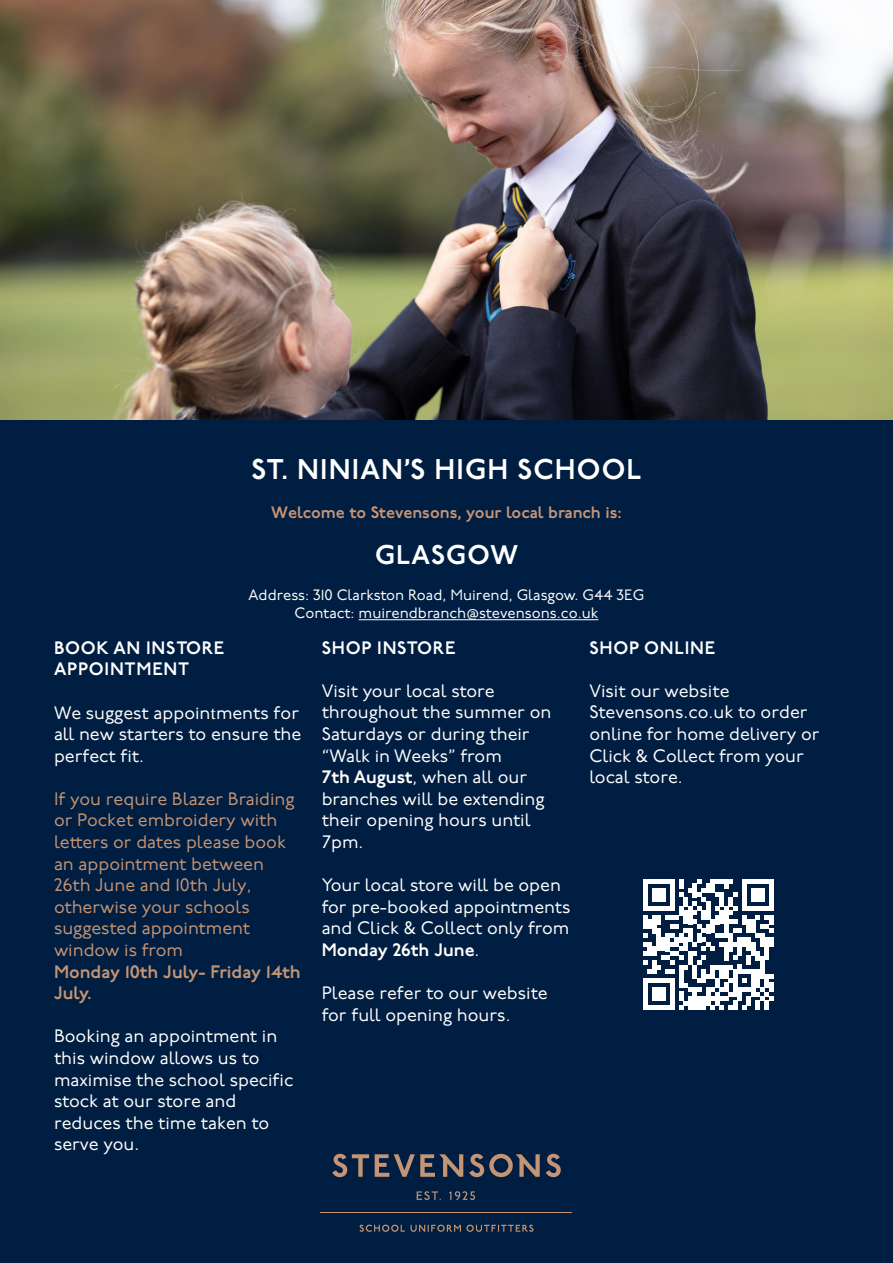
<style>
.page{position:relative;width:893px;height:1263px;background:#001e41}
.page>*{position:absolute;margin:0;border:0;box-sizing:border-box;transform-origin:0 0}
.t1{font:600 28.5px "P22 Underground";letter-spacing:.04em;color:#fff}
.t2{font:600 27px "P22 Underground";letter-spacing:.04em;color:#fff}
.t3{font:18px/21.6px "P22 Underground";color:#fff}
.t4{font:18px/21.6px "P22 Underground";color:#c59474}
.t5{font:600 18px/21.6px "P22 Underground";letter-spacing:.04em;color:#fff}
.t6{font:600 18px/21.6px "P22 Underground";color:#c59474}
.t7{font:600 16.5px "P22 Underground";color:#c59474}
.t8{font:15px "P22 Underground";color:#fff}
.s1{font-family:"Minion Pro"}
.s2{font-weight:600}
</style>
<div class="page">
<img style="left:0;top:0;width:893px;height:419px">
<svg style="left:332px;top:1154px;width:37px;height:23px"></svg>
<svg style="left:546px;top:1154px;width:15px;height:23px"></svg>
<svg style="left:469px;top:1154px;width:71px;height:23px"></svg>
<svg style="left:375px;top:1154px;width:88px;height:23px"></svg>
<svg style="left:417px;top:1191px;width:24px;height:9px"></svg>
<svg style="left:449px;top:1191px;width:26px;height:9px"></svg>
<hr style="left:320px;top:1211px;width:252px;height:1px;background:#c59474">
<svg style="left:359px;top:1224px;width:46px;height:8px"></svg>
<svg style="left:411px;top:1224px;width:122px;height:8px"></svg>
<hr style="left:359px;top:619px;width:239px;height:1px;background:#fff">
<svg style="left:643px;top:879px;width:131px;height:131px"></svg>
<p class="t1" style="left:251px;top:453px;width:392px">ST. NINIAN’S HIGH SCHOOL</p>
<p class="t7" style="left:271px;top:503px;width:352px">Welcome to Stevensons, your local branch is:</p>
<p class="t2" style="left:375px;top:539px;width:144px">GLASGOW</p>
<p class="t8" style="left:249px;top:587px;width:397px">Address: 310 Clarkston Road, Muirend, Glasgow. G44 3EG</p>
<p class="t8" style="left:295px;top:605px;width:305px">Contact: muirendbranch@stevensons.co.uk</p>
<p class="t5" style="left:54px;top:637px;width:172px">BOOK AN INSTORE<br>APPOINTMENT</p>
<p class="t3" style="left:54px;top:703px;width:249px;text-align:justify">We suggest appoin<span class="s1">t</span>ments for all new starters to ensure the perfect fit.</p>
<p class="t4" style="left:54px;top:788px;width:242px">If you require Blazer Braiding or Pocket embroidery with letters or dates please book an appointment between<br>26th June and 10th July, otherwise your schools suggested appointment window is from</p>
<p class="t6" style="left:54px;top:961px;width:248px">Monday 10th July- Friday 14th<br>July.</p>
<p class="t3" style="left:54px;top:1026px;width:241px">Booking an appointment in this window allows us to maximise the school specific stock at our store and reduces the time taken to serve you.</p>
<p class="t5" style="left:322px;top:637px;width:135px">SHOP INSTORE</p>
<p class="t3" style="left:322px;top:680px;width:231px">Visit your local store throughout the summer on<br>Saturdays or during their “Walk in Weeks” from<br><span class="s2">7th August</span>, when all our branches will be extending their opening hours until<br>7pm.</p>
<p class="t3" style="left:322px;top:875px;width:250px">Your local store will be open for pre-booked appointments and Click &amp; Collect only from<br><span class="s2">Monday 26th June</span>.</p>
<p class="t3" style="left:322px;top:983px;width:228px">Please refer to our website for full opening hours.</p>
<p class="t5" style="left:589px;top:637px;width:127px">SHOP ONLINE</p>
<p class="t3" style="left:589px;top:680px;width:232px">Visit our website<br>Stevensons.co.uk to order online for home delivery or<br>Click &amp; Collect from your local store.</p>
</div>
